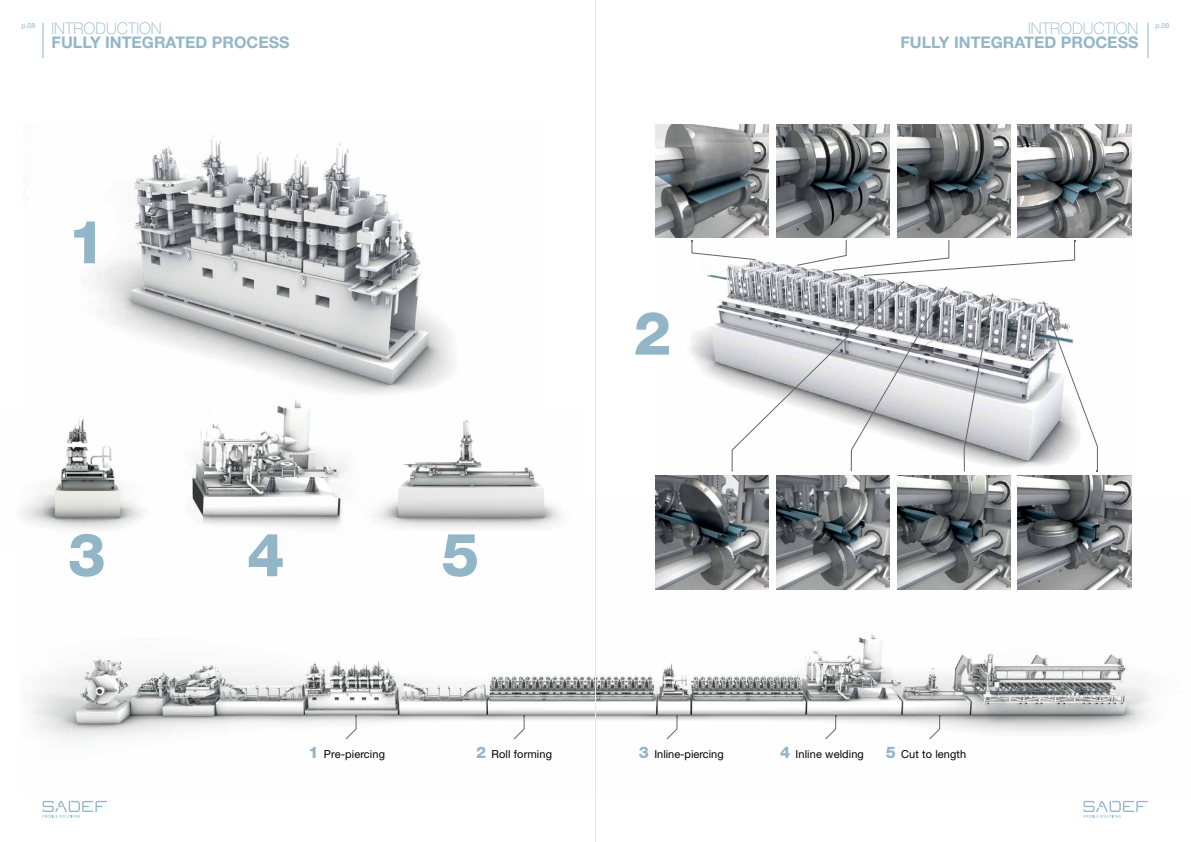
<style>
.page{position:relative;width:1191px;height:842px;background:#fff}
.page>*{position:absolute;margin:0;border:0;box-sizing:border-box;transform-origin:0 0}
.t1{font:800 60px "Helvetica Neue LT Std";color:#92b6c7}
.t2{font:700 16px "Helvetica Neue LT Std";color:#92b6c7}
.t3{font:100 16px "Helvetica Neue LT Std";color:#92b6c7}
.t4{font:11px "Helvetica Neue LT Std";letter-spacing:.01em;color:#000}
.t5{font:7px "Helvetica Neue LT Std";color:#92b6c7}
.s1{font-weight:800;font-size:16px;color:#92b6c7}
</style>
<div class="page">
<hr style="left:43px;top:23px;width:1px;height:35px;background:#92b6c7">
<hr style="left:1147px;top:23px;width:1px;height:35px;background:#92b6c7">
<svg style="left:1083px;top:801px;width:64px;height:17px"></svg>
<svg style="left:43px;top:801px;width:64px;height:17px"></svg>
<img style="left:32px;top:495px;width:1122px;height:249px">
<svg style="left:346px;top:715px;width:10px;height:24px"></svg>
<svg style="left:514px;top:715px;width:10px;height:24px"></svg>
<svg style="left:666px;top:715px;width:11px;height:24px"></svg>
<svg style="left:929px;top:715px;width:11px;height:24px"></svg>
<img style="left:655px;top:196px;width:476px;height:341px">
<img style="left:96px;top:134px;width:358px;height:260px">
<img style="left:22px;top:416px;width:129px;height:130px">
<img style="left:375px;top:420px;width:209px;height:110px">
<img style="left:1018px;top:476px;width:113px;height:113px">
<img style="left:897px;top:476px;width:113px;height:113px">
<img style="left:776px;top:476px;width:113px;height:113px">
<img style="left:655px;top:476px;width:114px;height:113px">
<img style="left:1018px;top:124px;width:113px;height:113px">
<img style="left:897px;top:124px;width:113px;height:113px">
<img style="left:776px;top:124px;width:113px;height:113px">
<img style="left:655px;top:124px;width:114px;height:113px">
<svg style="left:691px;top:240px;width:407px;height:231px"></svg>
<svg style="left:825px;top:715px;width:11px;height:24px"></svg>
<svg style="left:151px;top:360px;width:224px;height:190px"></svg>
<img style="left:178px;top:375px;width:197px;height:175px">
<hr style="left:595px;top:0;width:1px;height:842px;background:#e6e7e8">
<h2 class="t3" style="left:52px;top:19px;width:112px">INTRODUCTION</h2>
<h2 class="t2" style="left:52px;top:33px;width:239px">FULLY INTEGRATED PROCESS</h2>
<h2 class="t3" style="left:1028px;top:19px;width:112px">INTRODUCTION</h2>
<h2 class="t2" style="left:900px;top:33px;width:239px">FULLY INTEGRATED PROCESS</h2>
<p class="t5" style="left:22px;top:21px;width:15px">p.08</p>
<p class="t5" style="left:1155px;top:21px;width:15px">p.09</p>
<h1 class="t1" style="left:68px;top:206px;width:39px">1</h1>
<h1 class="t1" style="left:68px;top:519px;width:39px">3</h1>
<h1 class="t1" style="left:441px;top:519px;width:39px">5</h1>
<h1 class="t1" style="left:247px;top:519px;width:39px">4</h1>
<p class="t4" style="left:308px;top:747px;width:78px"><span class="s1">1</span> Pre-piercing</p>
<p class="t4" style="left:476px;top:747px;width:77px"><span class="s1">2</span> Roll forming</p>
<h1 class="t1" style="left:633px;top:298px;width:39px">2</h1>
<p class="t4" style="left:639px;top:747px;width:86px"><span class="s1">3</span> Inline-piercing</p>
<p class="t4" style="left:780px;top:747px;width:85px"><span class="s1">4</span> Inline welding</p>
<p class="t4" style="left:885px;top:747px;width:82px"><span class="s1">5</span> Cut to length</p>
</div>
